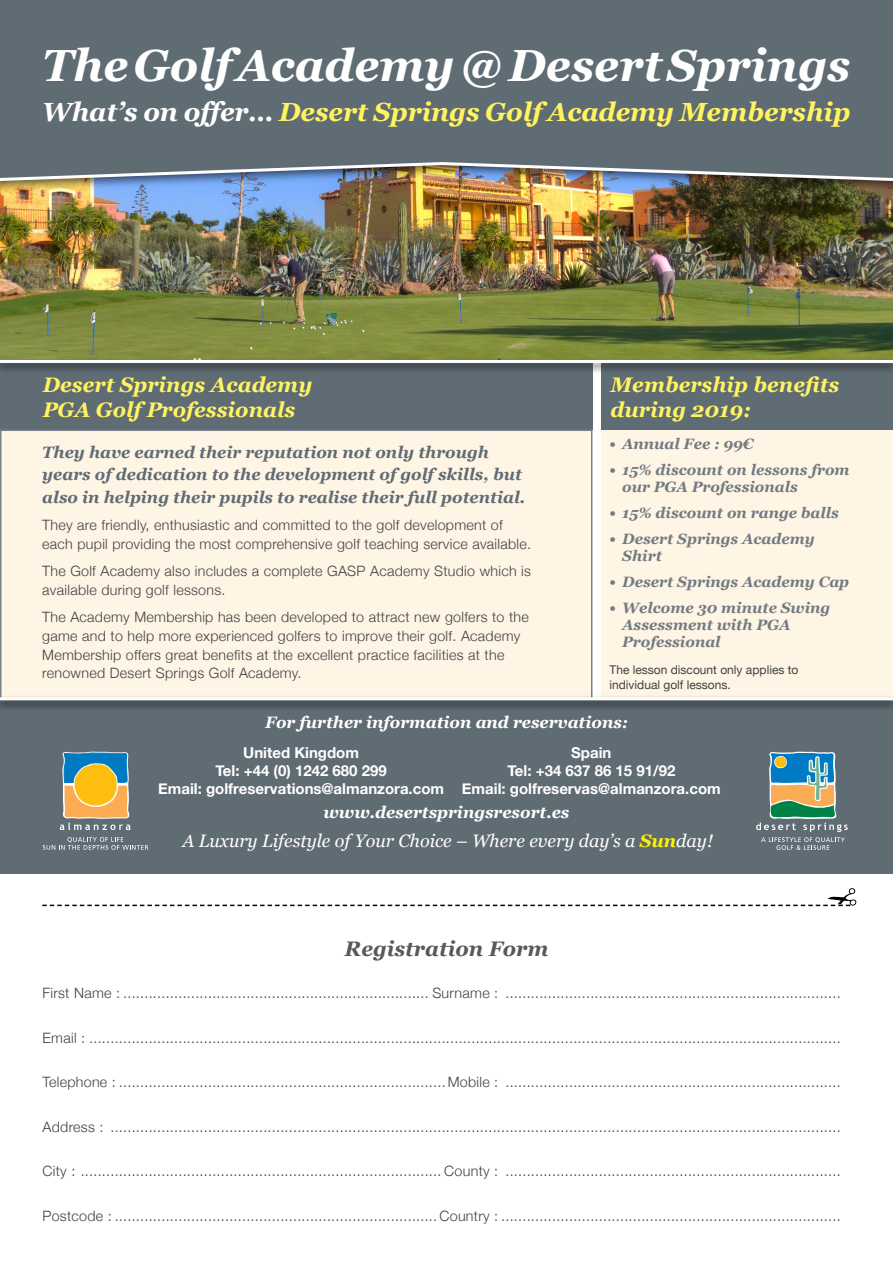
<style>
.page{position:relative;width:893px;height:1263px;background:#fff}
.page>*{position:absolute;margin:0;border:0;box-sizing:border-box;transform-origin:0 0}
.t1{font:italic 700 45px "Georgia";color:#fff}
.t2{font:italic 700 26.25px "Georgia";letter-spacing:-.005em;color:#fff45f}
.SUB{font:italic 700 21px/25.2px "Georgia";color:#fff45f}
.SUB-2{font:italic 700 21px "Georgia";color:#58595b}
.t3{font:italic 18px "Georgia";color:#fff}
.INTRO{font:italic 700 16.5px/22.5px "Georgia";color:#606c74}
.t4{font:italic 700 16.5px "Georgia";color:#fff}
.BOX_INSIDE_BOX_BUS{font:italic 700 15px/17.2px "Georgia";color:#737b82}
.t5{font:700 15px "Helvetica Neue";color:#fff}
.TEXT{font:300 14.25px/18.8px "Helvetica Neue";letter-spacing:.02em;color:#414042}
.BOX_TEXT{font:12px/14.4px "Helvetica Neue";color:#414042}
.s1{color:#fff}
.s2{font-weight:700;color:#fff200}
</style>
<div class="page">
<img style="left:0;top:195px;width:893px;height:162px">
<div style="left:0;top:0;width:893px;height:195px;background:#000;opacity:.35"></div>
<div style="left:0;top:0;width:893px;height:191px;background:#000;opacity:.5"></div>
<svg style="left:0;top:0;width:893px;height:183px;background:#636e76"></svg>
<div style="left:0;top:361px;width:592px;height:68px;background:#606c74"></div>
<div style="left:1px;top:430px;width:591px;height:270px;background:#fef5e5"></div>
<div style="left:0;top:429px;width:592px;height:271px;border:2px solid #798087"></div>
<div style="left:601px;top:429px;width:292px;height:271px;background:#fef5e5"></div>
<div style="left:601px;top:361px;width:292px;height:68px;background:#606c74"></div>
<div style="left:0;top:357px;width:893px;height:17px;background:#000;opacity:.75"></div>
<hr style="left:0;top:360px;width:893px;height:3px;background:#fff">
<div style="left:0;top:698px;width:893px;height:176px;background:#606c74"></div>
<svg style="left:43px;top:837px;width:105px;height:13px"></svg>
<svg style="left:60px;top:751px;width:71px;height:79px"></svg>
<svg style="left:756px;top:751px;width:92px;height:99px"></svg>
<div style="left:0;top:695px;width:893px;height:16px;background:#000;opacity:.75"></div>
<hr style="left:0;top:697px;width:893px;height:3px;background:#fff">
<svg style="left:42px;top:888px;width:814px;height:18px"></svg>
<p class="t1" style="left:42px;top:32px;width:810px">The Golf Academy @ Desert Springs</p>
<p class="t2" style="left:42px;top:92px;width:810px"><span class="s1">What’s on offer…</span> Desert Springs Golf Academy Membership</p>
<p class="SUB" style="left:43px;top:371px;width:271px">Desert Springs Academy<br>PGA Golf Professionals</p>
<p class="INTRO" style="left:42px;top:440px;width:484px">They have earned their reputation not only through years of dedication to the development of golf skills, but also in helping their pupils to realise their full potential.</p>
<p class="TEXT" style="left:42px;top:515px;width:490px">They are friendly, enthusiastic and committed to the golf development of each pupil providing the most comprehensive golf teaching service available.</p>
<p class="TEXT" style="left:42px;top:561px;width:490px">The Golf Academy also includes a complete GASP Academy Studio which is available during golf lessons.</p>
<p class="TEXT" style="left:42px;top:607px;width:488px">The Academy Membership has been developed to attract new golfers to the game and to help more experienced golfers to improve their golf. Academy Membership offers great benefits at the excellent practice facilities at the renowned Desert Springs Golf Academy.</p>
<p class="SUB" style="left:611px;top:371px;width:230px">Membership benefits during 2019:</p>
<p class="BOX_INSIDE_BOX_BUS" style="left:609px;top:435px;width:146px">• Annual Fee : 99€</p>
<p class="BOX_INSIDE_BOX_BUS" style="left:622px;top:461px;width:229px;text-indent:-13px">• 15% discount on lessons from our PGA Professionals</p>
<p class="BOX_INSIDE_BOX_BUS" style="left:609px;top:504px;width:231px">• 15% discount on range balls</p>
<p class="BOX_INSIDE_BOX_BUS" style="left:622px;top:529px;width:194px;text-indent:-13px">• Desert Springs Academy<br>Shirt</p>
<p class="BOX_INSIDE_BOX_BUS" style="left:609px;top:572px;width:241px">• Desert Springs Academy Cap</p>
<p class="BOX_INSIDE_BOX_BUS" style="left:622px;top:598px;width:209px;text-indent:-13px">• Welcome 30 minute Swing<br>Assessment with PGA<br>Professional</p>
<p class="BOX_TEXT" style="left:609px;top:663px;width:190px">The lesson discount only applies to individual golf lessons.</p>
<p class="t4" style="left:265px;top:710px;width:364px">For further information and reservations:</p>
<p class="t5" style="left:243px;top:743px;width:117px">United Kingdom</p>
<p class="t5" style="left:215px;top:761px;width:173px">Tel: +44 (0) 1242 680 299</p>
<p class="t5" style="left:158px;top:779px;width:288px">Email: golfreservations@almanzora.com</p>
<p class="t5" style="left:571px;top:743px;width:42px">Spain</p>
<p class="t5" style="left:507px;top:761px;width:169px">Tel: +34 637 86 15 91/92</p>
<p class="t5" style="left:462px;top:779px;width:260px">Email: golfreservas@almanzora.com</p>
<p class="t4" style="left:323px;top:800px;width:247px">www.desertspringsresort.es</p>
<p class="t3" style="left:182px;top:828px;width:532px">A Luxury Lifestyle of Your Choice – Where every day’s a <span class="s2">Sun</span>day!</p>
<p class="SUB-2" style="left:345px;top:933px;width:205px">Registration Form</p>
<p class="TEXT" style="left:43px;top:983px;width:800px">First Name : ........................................................................ Surname : ...............................................................................</p>
<p class="TEXT" style="left:43px;top:1028px;width:800px">Email : .................................................................................................................................................................................</p>
<p class="TEXT" style="left:43px;top:1072px;width:800px">Telephone : ............................................................................. Mobile : ...............................................................................</p>
<p class="TEXT" style="left:43px;top:1117px;width:800px">Address : ............................................................................................................................................................................</p>
<p class="TEXT" style="left:43px;top:1161px;width:800px">City : ..................................................................................... County : ...............................................................................</p>
<p class="TEXT" style="left:43px;top:1206px;width:800px">Postcode : ............................................................................ Country : ................................................................................</p>
</div>
